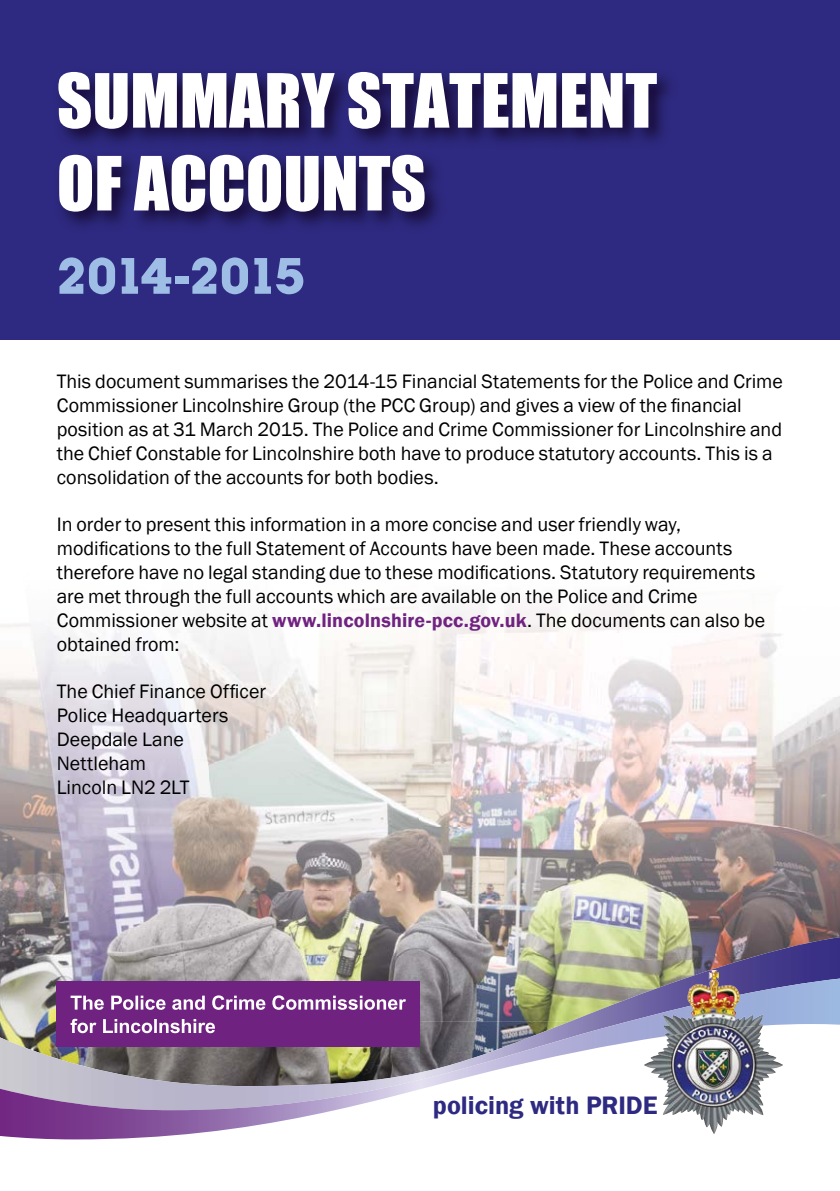
<style>
.page{position:relative;width:840px;height:1191px;background:#fff}
.page>*{position:absolute;margin:0;border:0;box-sizing:border-box;transform-origin:0 0}
.t1{font:69px/82.8px "Impact";color:#fff}
.t2{font:700 50px "Lubalin Graph Std";letter-spacing:-.06em;color:#9fbee5}
.t3{font:600 26px "Franklin Gothic";color:#2e2a81}
.t4{font:20px/24px "Franklin Gothic";color:#000}
.s1{font-weight:600;color:#702281}
</style>
<div class="page">
<img style="left:0;top:603px;width:839px;height:334px">
<svg style="left:0;top:0;width:839px;height:340px;background:#2a2577"></svg>
<img style="left:0;top:937px;width:839px;height:173px">
<img style="left:0;top:1005px;width:662px;height:134px">
<img style="left:48px;top:1028px;width:555px;height:82px">
<img style="left:738px;top:978px;width:101px;height:47px">
<img style="left:687px;top:970px;width:51px;height:25px">
<img style="left:643px;top:1036px;width:86px;height:98px">
<img style="left:662px;top:995px;width:100px;height:41px">
<div style="left:57px;top:980px;width:363px;height:66px;background:#702281"></div>
<svg style="left:71px;top:995px;width:335px;height:14px"></svg>
<svg style="left:71px;top:1018px;width:144px;height:15px"></svg>
<h1 class="t1" style="left:57px;top:57px;width:601px">SUMMARY STATEMENT<br>OF ACCOUNTS</h1>
<h2 class="t2" style="left:57px;top:243px;width:249px">2014-2015</h2>
<p class="t4" style="left:57px;top:370px;width:727px">This document summarises the 2014-15 Financial Statements for the Police and Crime Commissioner Lincolnshire Group (the PCC Group) and gives a view of the financial position as at 31 March 2015. The Police and Crime Commissioner for Lincolnshire and the Chief Constable for Lincolnshire both have to produce statutory accounts. This is a consolidation of the accounts for both bodies.</p>
<p class="t4" style="left:57px;top:513px;width:709px">In order to present this information in a more concise and user friendly way, modifications to the full Statement of Accounts have been made. These accounts therefore have no legal standing due to these modifications. Statutory requirements are met through the full accounts which are available on the Police and Crime Commissioner website at <span class="s1">www.lincolnshire-pcc.gov.uk</span>. The documents can also be obtained from:</p>
<p class="t4" style="left:57px;top:679px;width:211px">The Chief Finance Officer<br>Police Headquarters<br>Deepdale Lane<br>Nettleham<br>Lincoln LN2 2LT</p>
<h3 class="t3" style="left:432px;top:1088px;width:226px">policing with PRIDE</h3>
</div>
